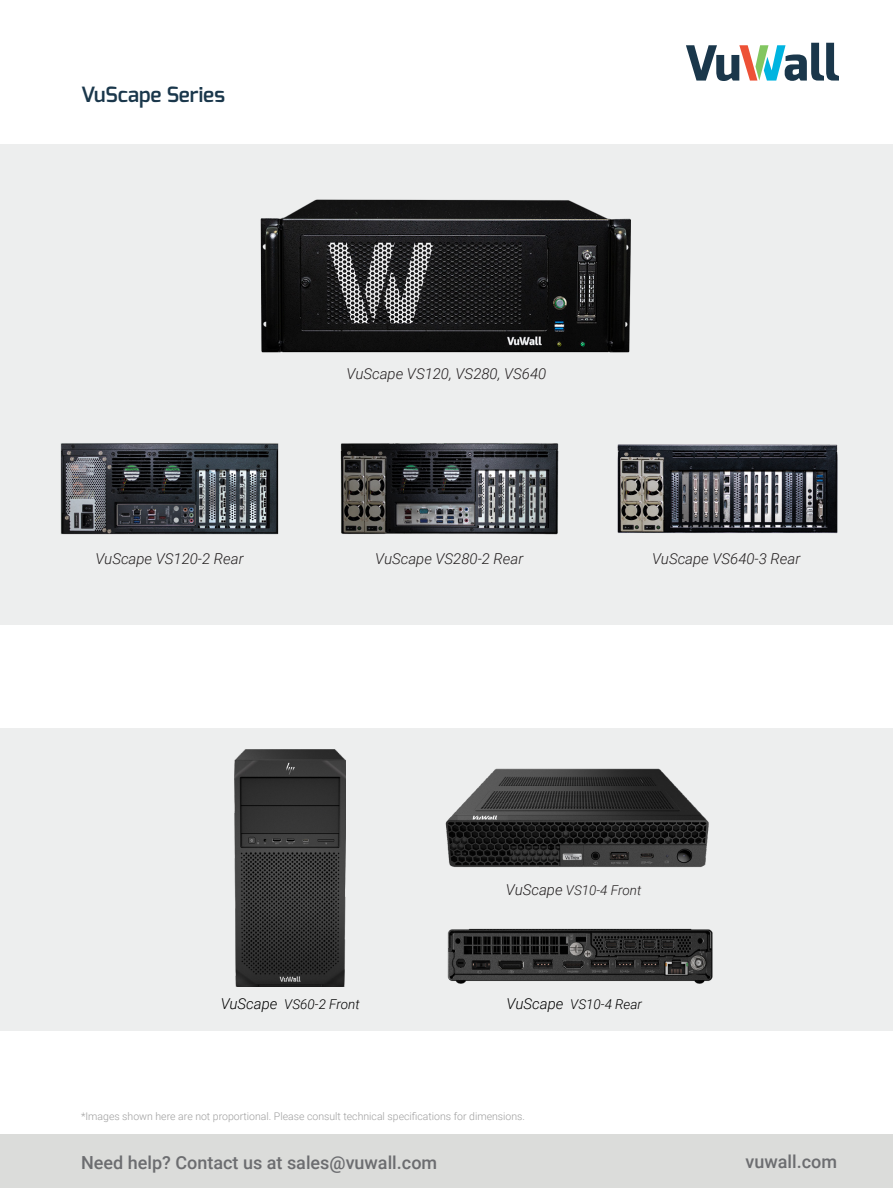
<style>
.page{position:relative;width:893px;height:1188px;background:#fff}
.page>*{position:absolute;margin:0;border:0;box-sizing:border-box;transform-origin:0 0}
.tekst_10_pt{font:600 21px "Exo";color:#1a374b}
.t1{font:500 18px "Roboto";color:#6c6d70}
.t2{font:italic 300 15px "Roboto";color:#231f20}
.t3{font:italic 300 13.5px "Roboto";color:#000}
.t4{font:italic 300 13.5px "Roboto";color:#231f20}
.t5{font:300 10.5px "Roboto";color:#9e9e9e}
.s1{font-size:15px}
</style>
<div class="page">
<div style="left:0;top:728px;width:893px;height:303px;background:#edeeee"></div>
<div style="left:0;top:144px;width:893px;height:480px;background:#edeeee"></div>
<svg style="left:686px;top:43px;width:153px;height:38px"></svg>
<div style="left:0;top:1134px;width:893px;height:54px;background:#dbdcda"></div>
<img style="left:447px;top:928px;width:266px;height:56px">
<img style="left:445px;top:768px;width:264px;height:100px">
<img style="left:260px;top:199px;width:371px;height:154px">
<img style="left:60px;top:443px;width:219px;height:92px">
<img style="left:340px;top:443px;width:219px;height:92px">
<img style="left:617px;top:444px;width:221px;height:90px">
<img style="left:235px;top:750px;width:111px;height:237px">
<p class="tekst_10_pt" style="left:81px;top:81px;width:145px">VuScape Series</p>
<p class="t2" style="left:347px;top:363px;width:201px">VuScape VS120, VS280, VS640</p>
<p class="t2" style="left:95px;top:548px;width:150px">VuScape VS120-2 Rear</p>
<p class="t2" style="left:375px;top:548px;width:150px">VuScape VS280-2 Rear</p>
<p class="t2" style="left:652px;top:548px;width:150px">VuScape VS640-3 Rear</p>
<p class="t3" style="left:221px;top:994px;width:141px"><span class="s1">VuScape</span> VS60-2 Front</p>
<p class="t4" style="left:506px;top:880px;width:137px"><span class="s1">VuScape</span> VS10-4 Front</p>
<p class="t3" style="left:507px;top:995px;width:137px"><span class="s1">VuScape</span> VS10-4 Rear</p>
<p class="t5" style="left:81px;top:1109px;width:446px">*Images shown here are not proportional. Please consult technical specifications for dimensions.</p>
<p class="t1" style="left:81px;top:1150px;width:358px">Need help? Contact us at sales@vuwall.com</p>
<p class="t1" style="left:745px;top:1149px;width:93px">vuwall.com</p>
</div>
